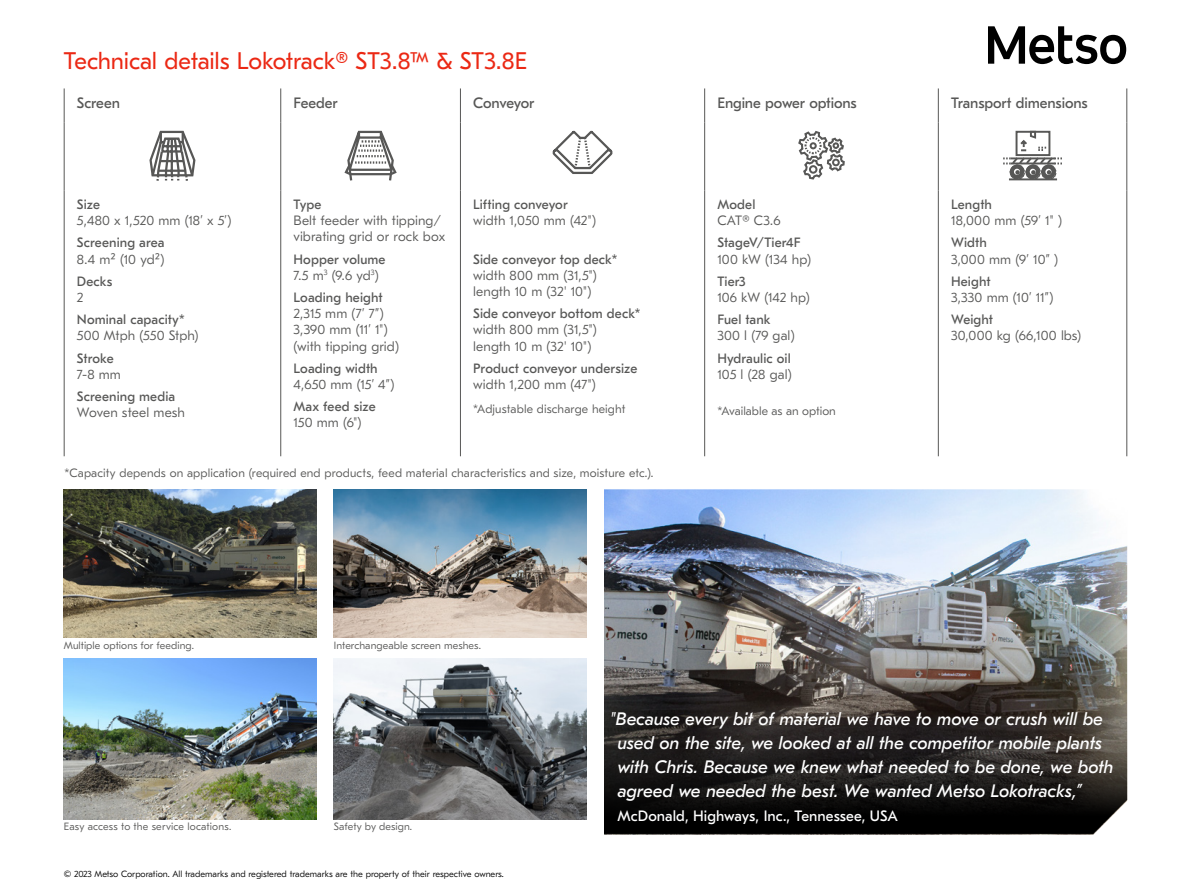
<style>
.page{position:relative;width:1191px;height:893px;background:#fff}
.page>*{position:absolute;margin:0;border:0;box-sizing:border-box;transform-origin:0 0}
.t1{font:24px "GT Eesti Pro Text";letter-spacing:-.01em;color:#eb2814}
.t2{font:italic 18px/24px "GT Eesti Pro Text";letter-spacing:-.005em;color:#fff}
.t3{font:15px "GT Eesti Pro Text";letter-spacing:-.005em;color:#575756}
.t4{font:15px "GT Eesti Pro Text";letter-spacing:.005em;color:#fff}
.t5{font:15px "GT Eesti Pro Text";letter-spacing:-.025em;color:#575756}
.t6{font:300 13.5px/16.2px "GT Eesti Pro Text";letter-spacing:.005em;color:#575756}
.t7{font:13.5px/16.2px "GT Eesti Pro Text";letter-spacing:.005em;color:#575756}
.t8{font:300 12px "GT Eesti Pro Text";letter-spacing:.01em;color:#575756}
.t9{font:300 10.5px "GT Eesti Pro Text";letter-spacing:.005em;color:#575756}
.t10{font:300 9px "GT Eesti Pro Text";color:#000}
.s1{font-weight:300}
</style>
<div class="page">
<img style="left:64px;top:489px;width:253px;height:149px">
<img style="left:334px;top:489px;width:253px;height:149px">
<img style="left:334px;top:659px;width:253px;height:160px">
<img style="left:64px;top:659px;width:253px;height:160px">
<img style="left:604px;top:489px;width:523px;height:346px">
<hr style="left:280px;top:88px;width:1px;height:34px;background:#575756">
<hr style="left:460px;top:88px;width:1px;height:34px;background:#575756">
<hr style="left:704px;top:88px;width:1px;height:34px;background:#575756">
<hr style="left:938px;top:88px;width:1px;height:34px;background:#575756">
<hr style="left:280px;top:122px;width:1px;height:68px;background:#575756">
<hr style="left:460px;top:122px;width:1px;height:68px;background:#575756">
<hr style="left:704px;top:122px;width:1px;height:68px;background:#575756">
<hr style="left:938px;top:122px;width:1px;height:68px;background:#575756">
<hr style="left:280px;top:190px;width:1px;height:266px;background:#575756">
<hr style="left:460px;top:190px;width:1px;height:266px;background:#575756">
<hr style="left:704px;top:190px;width:1px;height:266px;background:#575756">
<hr style="left:938px;top:190px;width:1px;height:266px;background:#575756">
<hr style="left:64px;top:88px;width:1px;height:34px;background:#575756">
<hr style="left:1126px;top:88px;width:1px;height:34px;background:#575756">
<hr style="left:64px;top:122px;width:1px;height:68px;background:#575756">
<hr style="left:1126px;top:122px;width:1px;height:68px;background:#575756">
<hr style="left:64px;top:190px;width:1px;height:266px;background:#575756">
<hr style="left:1126px;top:190px;width:1px;height:266px;background:#575756">
<svg style="left:149px;top:130px;width:47px;height:51px"></svg>
<svg style="left:344px;top:130px;width:53px;height:51px"></svg>
<svg style="left:552px;top:130px;width:61px;height:44px"></svg>
<svg style="left:798px;top:131px;width:47px;height:49px"></svg>
<svg style="left:1003px;top:130px;width:59px;height:51px"></svg>
<svg style="left:604px;top:685px;width:523px;height:149px;background:#252220"></svg>
<svg style="left:988px;top:26px;width:138px;height:38px"></svg>
<h1 class="t1" style="left:64px;top:47px;width:465px">Technical details Lokotrack® ST3.8™ &amp; ST3.8E</h1>
<p class="t3" style="left:77px;top:95px;width:45px">Screen</p>
<p class="t3" style="left:293px;top:95px;width:46px">Feeder</p>
<p class="t5" style="left:473px;top:95px;width:63px">Conveyor</p>
<p class="t3" style="left:717px;top:95px;width:141px">Engine power options</p>
<p class="t3" style="left:951px;top:95px;width:138px">Transport dimensions</p>
<p class="t7" style="left:77px;top:197px;width:25px">Size</p>
<p class="t6" style="left:77px;top:213px;width:156px">5,480 x 1,520 mm (18’ x 5’)</p>
<p class="t7" style="left:77px;top:235px;width:89px">Screening area</p>
<p class="t6" style="left:77px;top:251px;width:89px">8.4 m² (10 yd²)</p>
<p class="t7" style="left:77px;top:273px;width:37px">Decks</p>
<p class="t6" style="left:77px;top:289px;width:8px">2</p>
<p class="t7" style="left:77px;top:312px;width:109px">Nominal capacity*</p>
<p class="t6" style="left:77px;top:328px;width:123px">500 Mtph (550 Stph)</p>
<p class="t7" style="left:77px;top:350px;width:38px">Stroke</p>
<p class="t6" style="left:77px;top:366px;width:45px">7-8 mm</p>
<p class="t7" style="left:77px;top:388px;width:100px">Screening media</p>
<p class="t6" style="left:77px;top:405px;width:110px">Woven steel mesh</p>
<p class="t7" style="left:293px;top:196px;width:29px">Type</p>
<p class="t6" style="left:293px;top:213px;width:153px">Belt feeder with tipping/ vibrating grid or rock box</p>
<p class="t7" style="left:293px;top:251px;width:93px">Hopper volume<br><span class="s1">7.5 m</span><sup>3</sup> <span class="s1">(9.6 yd</span><sup>3</sup><span class="s1">)</span></p>
<p class="t7" style="left:293px;top:289px;width:91px">Loading height</p>
<p class="t6" style="left:293px;top:306px;width:107px">2,315 mm (7’ 7”)<br>3,390 mm (11’ 1") (with tipping grid)</p>
<p class="t7" style="left:293px;top:360px;width:86px">Loading width</p>
<p class="t6" style="left:293px;top:376px;width:102px">4,650 mm (15’ 4”)</p>
<p class="t7" style="left:293px;top:399px;width:84px">Max feed size</p>
<p class="t6" style="left:293px;top:415px;width:69px">150 mm (6")</p>
<p class="t7" style="left:473px;top:196px;width:96px">Lifting conveyor</p>
<p class="t6" style="left:473px;top:213px;width:124px">width 1,050 mm (42")</p>
<p class="t7" style="left:473px;top:251px;width:145px">Side conveyor top deck*</p>
<p class="t6" style="left:473px;top:267px;width:125px">width 800 mm (31,5") length 10 m (32' 10")</p>
<p class="t7" style="left:473px;top:306px;width:169px">Side conveyor bottom deck*</p>
<p class="t6" style="left:473px;top:322px;width:125px">width 800 mm (31,5") length 10 m (32' 10")</p>
<p class="t7" style="left:473px;top:360px;width:166px">Product conveyor undersize</p>
<p class="t6" style="left:473px;top:376px;width:124px">width 1,200 mm (47")</p>
<p class="t8" style="left:473px;top:402px;width:154px">*Adjustable discharge height</p>
<p class="t8" style="left:64px;top:466px;width:590px">*Capacity depends on application (required end products, feed material characteristics and size, moisture etc.).</p>
<p class="t7" style="left:717px;top:197px;width:39px">Model</p>
<p class="t6" style="left:717px;top:213px;width:65px">CAT® C3.6</p>
<p class="t7" style="left:717px;top:235px;width:85px">StageV/Tier4F</p>
<p class="t6" style="left:717px;top:251px;width:95px">100 kW (134 hp)</p>
<p class="t7" style="left:717px;top:273px;width:30px">Tier3</p>
<p class="t6" style="left:717px;top:289px;width:94px">106 kW (142 hp)</p>
<p class="t7" style="left:717px;top:312px;width:55px">Fuel tank</p>
<p class="t6" style="left:717px;top:328px;width:78px">300 l (79 gal)</p>
<p class="t7" style="left:717px;top:350px;width:75px">Hydraulic oil</p>
<p class="t6" style="left:717px;top:366px;width:76px">105 l (28 gal)</p>
<p class="t8" style="left:717px;top:404px;width:120px">*Available as an option</p>
<p class="t9" style="left:64px;top:640px;width:132px">Multiple options for feeding.</p>
<p class="t9" style="left:334px;top:640px;width:149px">Interchangeable screen meshes.</p>
<p class="t7" style="left:951px;top:197px;width:42px">Length</p>
<p class="t6" style="left:951px;top:213px;width:112px">18,000 mm (59’ 1" )</p>
<p class="t7" style="left:951px;top:235px;width:37px">Width</p>
<p class="t6" style="left:951px;top:251px;width:108px">3,000 mm (9’ 10” )</p>
<p class="t7" style="left:951px;top:273px;width:41px">Height</p>
<p class="t6" style="left:951px;top:289px;width:103px">3,330 mm (10’ 11”)</p>
<p class="t7" style="left:951px;top:312px;width:43px">Weight</p>
<p class="t6" style="left:951px;top:328px;width:131px">30,000 kg (66,100 lbs)</p>
<p class="t9" style="left:64px;top:821px;width:169px">Easy access to the service locations.</p>
<p class="t9" style="left:334px;top:821px;width:80px">Safety by design.</p>
<p class="t10" style="left:64px;top:869px;width:441px">© 2023 Metso Corporation. All trademarks and registered trademarks are the property of their respective owners.</p>
<h2 class="t2" style="left:617px;top:707px;width:497px;text-indent:-8px">"Because every bit of material we have to move or crush will be used on the site, we looked at all the competitor mobile plants with Chris. Because we knew what needed to be done, we both agreed we needed the best. We wanted Metso Lokotracks,”</h2>
<p class="t4" style="left:617px;top:807px;width:282px">McDonald, Highways, Inc., Tennessee, USA</p>
</div>
